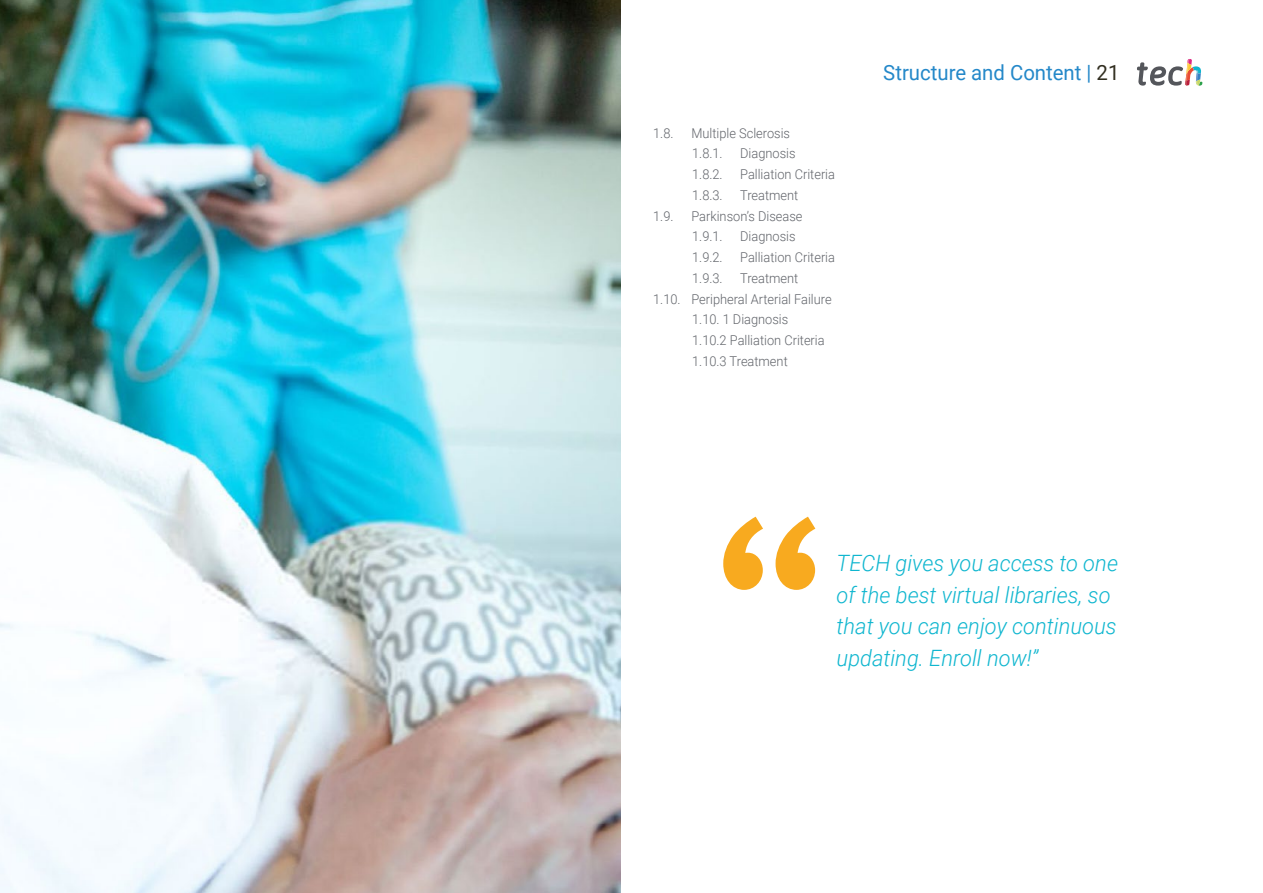
<style>
.page{position:relative;width:1263px;height:893px;background:#fff}
.page>*{position:absolute;margin:0;border:0;box-sizing:border-box;transform-origin:0 0}
.t1{font:italic 300 22.5px/31.5px "Roboto";color:#0fb6cf}
.t2{font:21px "Roboto";color:#2488c9}
.t3{font:300 13.5px/20.7px "Roboto";color:#61646a;scale:.95 1}
.s1{color:#312e20}
</style>
<div class="page">
<svg style="left:723px;top:517px;width:92px;height:73px"></svg>
<img style="left:0;top:0;width:621px;height:893px">
<svg style="left:1137px;top:59px;width:65px;height:27px"></svg>
<p class="t3" style="left:653px;top:122px;width:23px">1.8.</p>
<p class="t3" style="left:691px;top:122px;width:105px">Multiple Sclerosis<br>1.8.1.</p>
<p class="t3" style="left:740px;top:143px;width:60px">Diagnosis</p>
<p class="t3" style="left:692px;top:164px;width:34px">1.8.2.</p>
<p class="t3" style="left:740px;top:164px;width:101px">Palliation Criteria</p>
<p class="t3" style="left:692px;top:184px;width:34px">1.8.3.</p>
<p class="t3" style="left:740px;top:184px;width:63px">Treatment</p>
<p class="t3" style="left:653px;top:205px;width:23px">1.9.</p>
<p class="t3" style="left:691px;top:205px;width:118px">Parkinson’s Disease<br>1.9.1.</p>
<p class="t3" style="left:740px;top:226px;width:60px">Diagnosis</p>
<p class="t3" style="left:692px;top:247px;width:34px">1.9.2.</p>
<p class="t3" style="left:740px;top:247px;width:101px">Palliation Criteria</p>
<p class="t3" style="left:692px;top:267px;width:34px">1.9.3.</p>
<p class="t3" style="left:740px;top:267px;width:63px">Treatment</p>
<p class="t3" style="left:653px;top:288px;width:189px">1.10. Peripheral Arterial Failure</p>
<p class="t3" style="left:692px;top:309px;width:103px">1.10. 1 Diagnosis</p>
<p class="t3" style="left:692px;top:330px;width:141px">1.10.2 Palliation Criteria</p>
<p class="t3" style="left:692px;top:350px;width:102px">1.10.3 Treatment</p>
<h2 class="t2" style="left:883px;top:57px;width:238px">Structure and Content | <span class="s1">21</span></h2>
<h1 class="t1" style="left:837px;top:547px;width:283px">TECH gives you access to one of the best virtual libraries, so that you can enjoy continuous updating. Enroll now!”</h1>
</div>
